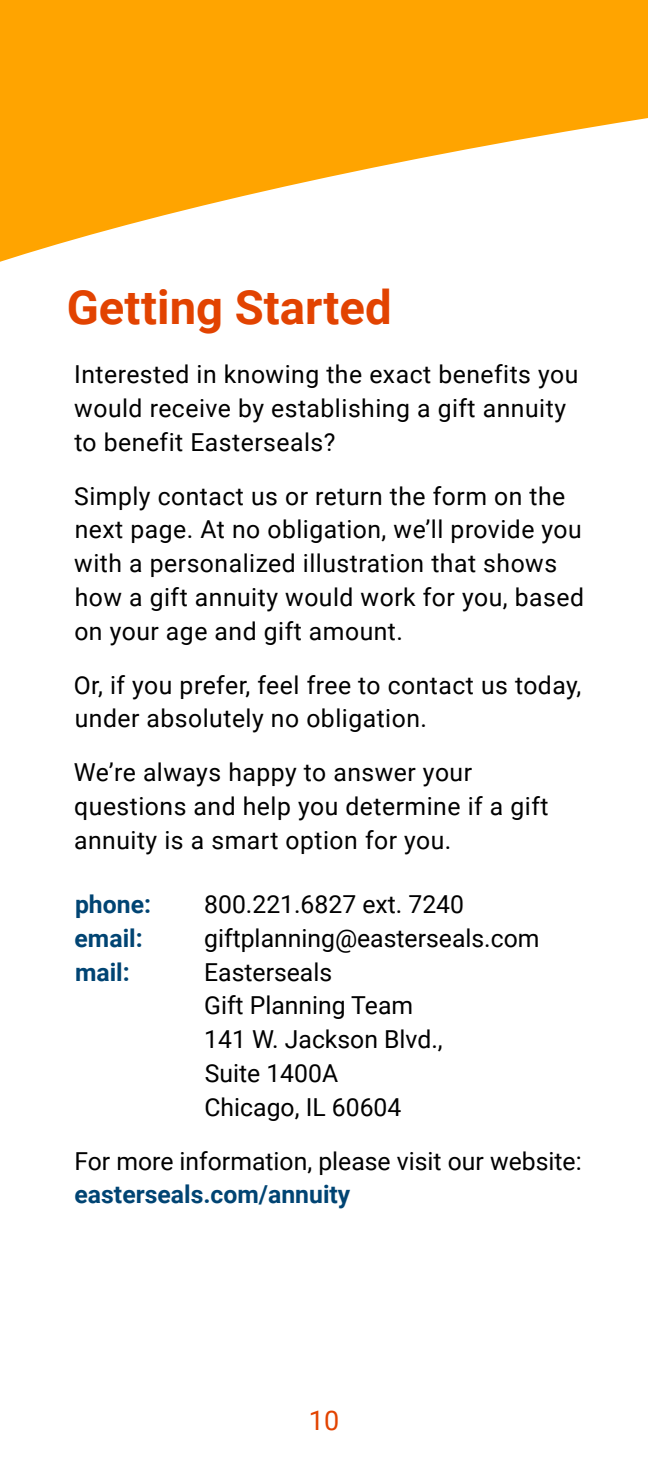
<style>
.page{position:relative;width:648px;height:1458px;background:#fff}
.page>*{position:absolute;margin:0;border:0;box-sizing:border-box;transform-origin:0 0}
.t1{font:700 47.25px "Roboto";color:#e24301}
.t2{font:27px "Roboto";color:#e24301}
.t3{font:24.75px/33.8px "Roboto";letter-spacing:.02em;color:#000}
.t4{font:24.75px/33.8px "Roboto";color:#000}
.t5{font:700 24.75px "Roboto";color:#004473}
</style>
<div class="page">
<div style="left:0;top:0;width:648px;height:298px;background:#ffa400"></div>
<svg style="left:0;top:118px;width:648px;height:180px;fill:#fff"></svg>
<h1 class="t1" style="left:67px;top:274px;width:326px">Getting Started</h1>
<p class="t3" style="left:74px;top:356px;width:506px">Interested in knowing the exact benefits you would receive by establishing a gift annuity to benefit Easterseals?</p>
<p class="t3" style="left:74px;top:478px;width:511px">Simply contact us or return the form on the next page. At no obligation, we’ll provide you with a personalized illustration that shows how a gift annuity would work for you, based on your age and gift amount.</p>
<p class="t3" style="left:74px;top:667px;width:509px">Or, if you prefer, feel free to contact us today, under absolutely no obligation.</p>
<p class="t3" style="left:74px;top:755px;width:476px">We’re always happy to answer your questions and help you determine if a gift annuity is a smart option for you.</p>
<p class="t5" style="left:75px;top:887px;width:78px">phone:</p>
<p class="t4" style="left:204px;top:886px;width:261px">800.221.6827 ext. 7240</p>
<p class="t5" style="left:75px;top:921px;width:70px">email:</p>
<p class="t4" style="left:204px;top:920px;width:337px">giftplanning@easterseals.com</p>
<p class="t5" style="left:75px;top:954px;width:56px">mail:</p>
<p class="t4" style="left:204px;top:954px;width:240px">Easterseals<br>Gift Planning Team<br>141 W. Jackson Blvd.,<br>Suite 1400A<br>Chicago, IL 60604</p>
<p class="t4" style="left:74px;top:1143px;width:509px">For more information, please visit our website:</p>
<p class="t5" style="left:75px;top:1177px;width:277px">easterseals.com/annuity</p>
<p class="t2" style="left:309px;top:1401px;width:32px">10</p>
</div>
